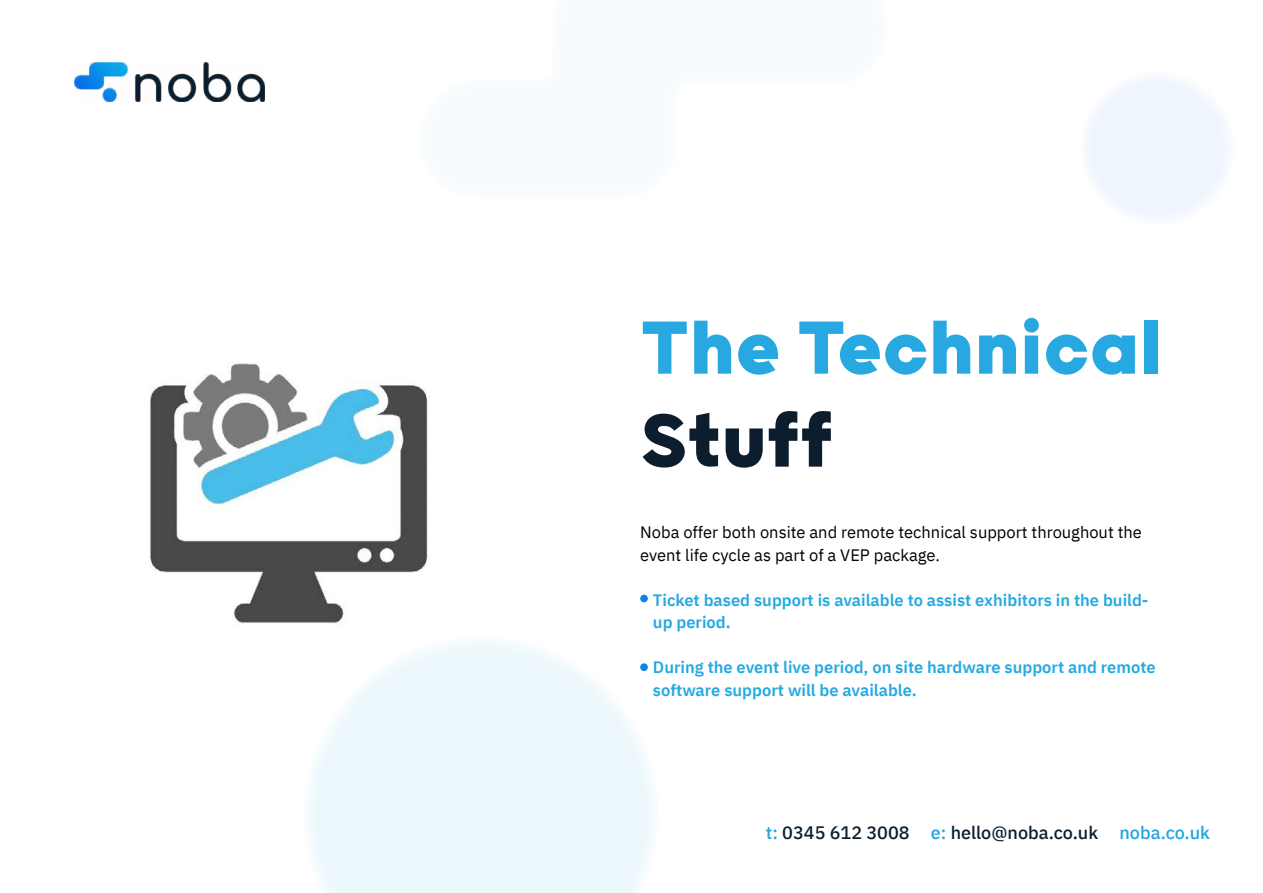
<style>
.page{position:relative;width:1263px;height:893px;background:#fff}
.page>*{position:absolute;margin:0;border:0;box-sizing:border-box;transform-origin:0 0}
.t1{font:800 90px "Grold";color:#27a8e0}
.t2{font:800 90px "Grold";color:#0c1e2e}
.t3{font:500 18px "IBM Plex Sans";color:#0c1e2e}
.t4{font:600 16.5px/22.5px "IBM Plex Sans";color:#25a9e1}
.t5{font:16.5px/22.5px "IBM Plex Sans";color:#000}
.s1{color:#20a5df}
.s2{color:#2c9fda}
</style>
<div class="page">
<img style="left:75px;top:62px;width:190px;height:40px">
<div style="left:1080px;top:71px;width:155px;height:155px;background:#eef5fd;border-radius:50%"></div>
<svg style="left:308px;top:641px;width:346px;height:252px;fill:#edf8fc"></svg>
<div style="left:640px;top:595px;width:8px;height:7px;background:#0a82e8;border-radius:50%"></div>
<div style="left:640px;top:663px;width:8px;height:8px;background:#0a82e8;border-radius:50%"></div>
<img style="left:150px;top:363px;width:278px;height:261px">
<h1 class="t1" style="left:640px;top:293px;width:524px">The Technical</h1>
<h1 class="t2" style="left:640px;top:386px;width:195px">Stuff</h1>
<p class="t5" style="left:640px;top:520px;width:503px">Noba offer both onsite and remote technical support throughout the event life cycle as part of a VEP package.</p>
<p class="t4" style="left:653px;top:587px;width:497px">Ticket based support is available to assist exhibitors in the build&shy;up period.</p>
<p class="t4" style="left:653px;top:655px;width:504px">During the event live period, on site hardware support and remote software support will be available.</p>
<p class="t3" style="left:766px;top:819px;width:446px"><span class="s1">t:</span> 0345 612 3008 <span class="s2">e:</span> hello@noba.co.uk <span class="s1">noba.co.uk</span></p>
</div>
